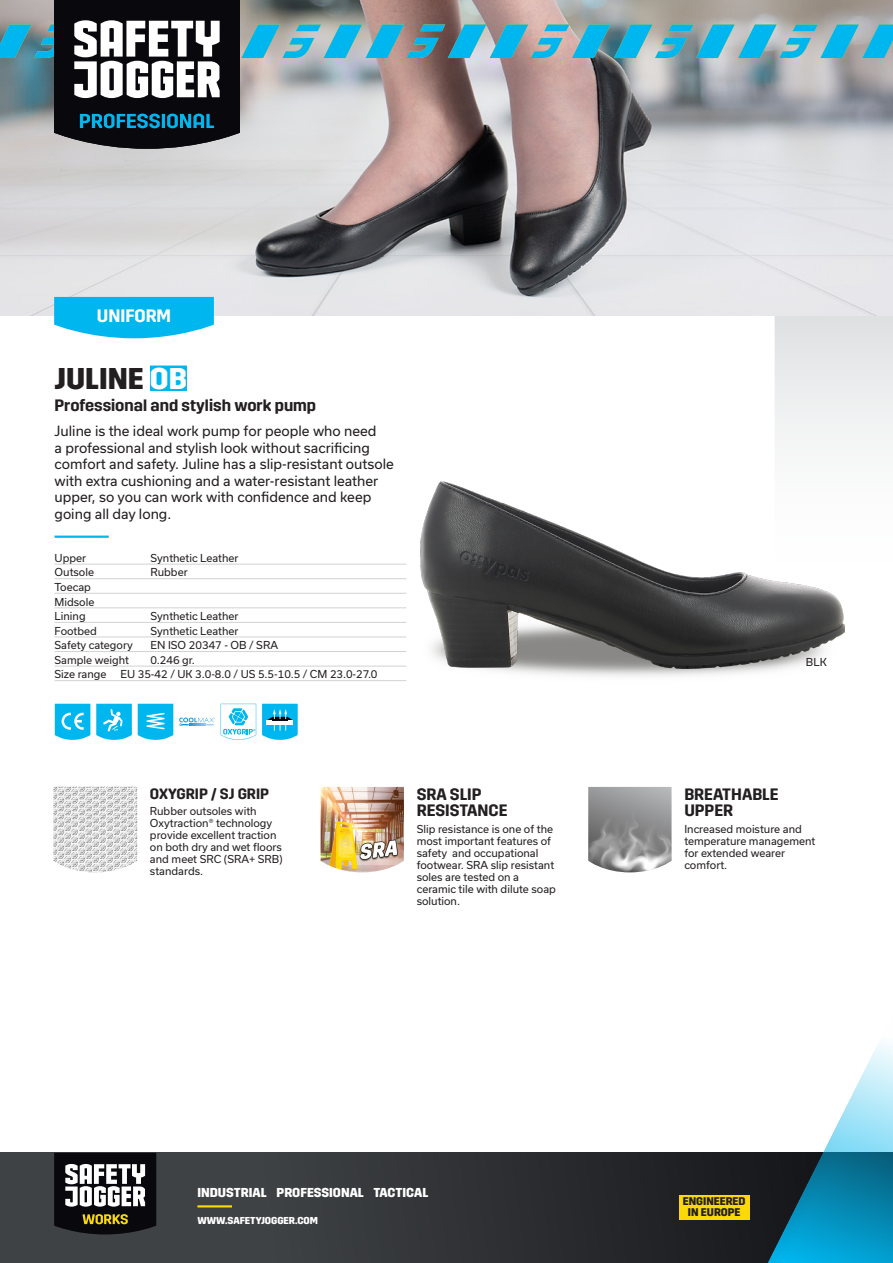
<style>
.page{position:relative;width:893px;height:1263px;background:#fff}
.page>*{position:absolute;margin:0;border:0;box-sizing:border-box;transform-origin:0 0}
.article_name_PRF{font:700 30px "Trim";color:#231f20}
.category_tag{font:600 18px "Trim";color:#fff}
.feature_text{font:600 16.5px/16.5px "Trim";color:#231f20}
.feature_title{font:600 15px "Trim";color:#231f20}
.description_PRF{font:13.5px/16.5px "Usual";color:#231f20}
.t1{font:700 12.9px "Trim";color:#fff}
.t2{font:700 11.1px/10.9px "Trim";color:#231f20;text-align:center}
.feature_text-2{font:10.5px/12px "Usual";color:#231f20}
.specifications{font:10.5px "Usual";color:#231f20}
.color{font:10.5px "Usual";color:#231f20}
.t3{font:700 10.05px "Trim";color:#fff}
.s1{color:#fff}
</style>
<div class="page">
<svg style="left:0;top:1152px;width:749px;height:111px;background:#323437"></svg>
<div style="left:749px;top:758px;width:144px;height:505px;background:#231f20;opacity:.05"></div>
<hr style="left:197px;top:1205px;width:35px;height:2px;background:#fad906">
<svg style="left:54px;top:1153px;width:102px;height:81px"></svg>
<svg style="left:775px;top:315px;width:118px;height:478px"></svg>
<div style="left:679px;top:1195px;width:70px;height:24px;background:#fad906"></div>
<img style="left:0;top:149px;width:893px;height:166px">
<img style="left:487px;top:595px;width:379px;height:93px">
<img style="left:421px;top:481px;width:424px;height:188px">
<div style="left:150px;top:365px;width:37px;height:26px;background:#00b6ef"></div>
<hr style="left:55px;top:536px;width:54px;height:2px;background:#00b6ef">
<hr style="left:55px;top:564px;width:351px;height:1px;background:#d1d2d4">
<hr style="left:55px;top:578px;width:351px;height:1px;background:#d1d2d4">
<hr style="left:55px;top:593px;width:351px;height:1px;background:#d1d2d4">
<hr style="left:55px;top:608px;width:351px;height:1px;background:#d1d2d4">
<hr style="left:55px;top:622px;width:351px;height:1px;background:#d1d2d4">
<hr style="left:55px;top:637px;width:351px;height:1px;background:#d1d2d4">
<hr style="left:55px;top:651px;width:351px;height:1px;background:#d1d2d4">
<hr style="left:55px;top:666px;width:351px;height:1px;background:#d1d2d4">
<hr style="left:55px;top:680px;width:351px;height:1px;background:#d1d2d4">
<img style="left:53px;top:786px;width:84px;height:86px">
<img style="left:321px;top:787px;width:83px;height:85px">
<img style="left:588px;top:787px;width:84px;height:85px">
<svg style="left:54px;top:297px;width:160px;height:41px;background:#1abdf0"></svg>
<svg style="left:55px;top:704px;width:35px;height:36px"></svg>
<svg style="left:138px;top:704px;width:35px;height:36px"></svg>
<svg style="left:179px;top:718px;width:36px;height:8px"></svg>
<svg style="left:221px;top:704px;width:35px;height:36px"></svg>
<svg style="left:262px;top:704px;width:36px;height:36px"></svg>
<svg style="left:96px;top:704px;width:36px;height:36px"></svg>
<svg style="left:0;top:0;width:893px;height:149px;background:#879399"></svg>
<p class="category_tag" style="left:97px;top:306px;width:76px">UNIFORM</p>
<p class="article_name_PRF" style="left:55px;top:361px;width:134px">JULINE <span class="s1">OB</span></p>
<p class="feature_text" style="left:55px;top:397px;width:263px">Professional and stylish work pump</p>
<p class="description_PRF" style="left:55px;top:423px;width:341px">Juline is the ideal work pump for people who need<br>a professional and stylish look without sacrificing comfort and safety. Juline has a slip-resistant outsole with extra cushioning and a water-resistant leather upper, so you can work with confidence and keep going all day long.</p>
<p class="specifications" style="left:55px;top:552px;width:33px">Upper</p>
<p class="specifications" style="left:151px;top:552px;width:89px">Synthetic Leather</p>
<p class="specifications" style="left:55px;top:566px;width:41px">Outsole</p>
<p class="specifications" style="left:151px;top:566px;width:39px">Rubber</p>
<p class="specifications" style="left:55px;top:581px;width:38px">Toecap</p>
<p class="specifications" style="left:55px;top:595px;width:41px">Midsole</p>
<p class="specifications" style="left:55px;top:610px;width:33px">Lining</p>
<p class="specifications" style="left:151px;top:610px;width:89px">Synthetic Leather</p>
<p class="specifications" style="left:55px;top:625px;width:44px">Footbed</p>
<p class="specifications" style="left:151px;top:625px;width:89px">Synthetic Leather</p>
<p class="specifications" style="left:55px;top:639px;width:80px">Safety category</p>
<p class="specifications" style="left:151px;top:639px;width:129px">EN ISO 20347 - OB / SRA</p>
<p class="specifications" style="left:55px;top:654px;width:76px">Sample weight</p>
<p class="specifications" style="left:151px;top:654px;width:46px">0.246 gr.</p>
<p class="specifications" style="left:55px;top:668px;width:53px">Size range</p>
<p class="specifications" style="left:121px;top:668px;width:258px">EU 35-42 / UK 3.0-8.0 / US 5.5-10.5 / CM 23.0-27.0</p>
<p class="feature_title" style="left:150px;top:785px;width:121px">OXYGRIP / SJ GRIP</p>
<p class="feature_text-2" style="left:150px;top:805px;width:134px">Rubber outsoles with<br>Oxytraction® technology provide excellent traction on both dry and wet floors and meet SRC (SRA+ SRB) standards.</p>
<p class="feature_text" style="left:417px;top:786px;width:92px">SRA SLIP<br>RESISTANCE</p>
<p class="feature_text-2" style="left:417px;top:823px;width:141px">Slip resistance is one of the most important features of safety and occupational footwear. SRA slip resistant soles are tested on a ceramic tile with dilute soap solution.</p>
<p class="t1" style="left:197px;top:1185px;width:232px">INDUSTRIAL PROFESSIONAL TACTICAL</p>
<p class="t3" style="left:197px;top:1214px;width:122px">WWW.SAFETYJOGGER.COM</p>
<p class="color" style="left:806px;top:656px;width:22px">BLK</p>
<p class="feature_text" style="left:684px;top:786px;width:96px">BREATHABLE<br>UPPER</p>
<p class="feature_text-2" style="left:684px;top:823px;width:133px">Increased moisture and temperature management for extended wearer comfort.</p>
<p class="t2" style="left:683px;top:1196px;width:64px">ENGINEERED<br>IN EUROPE</p>
</div>
